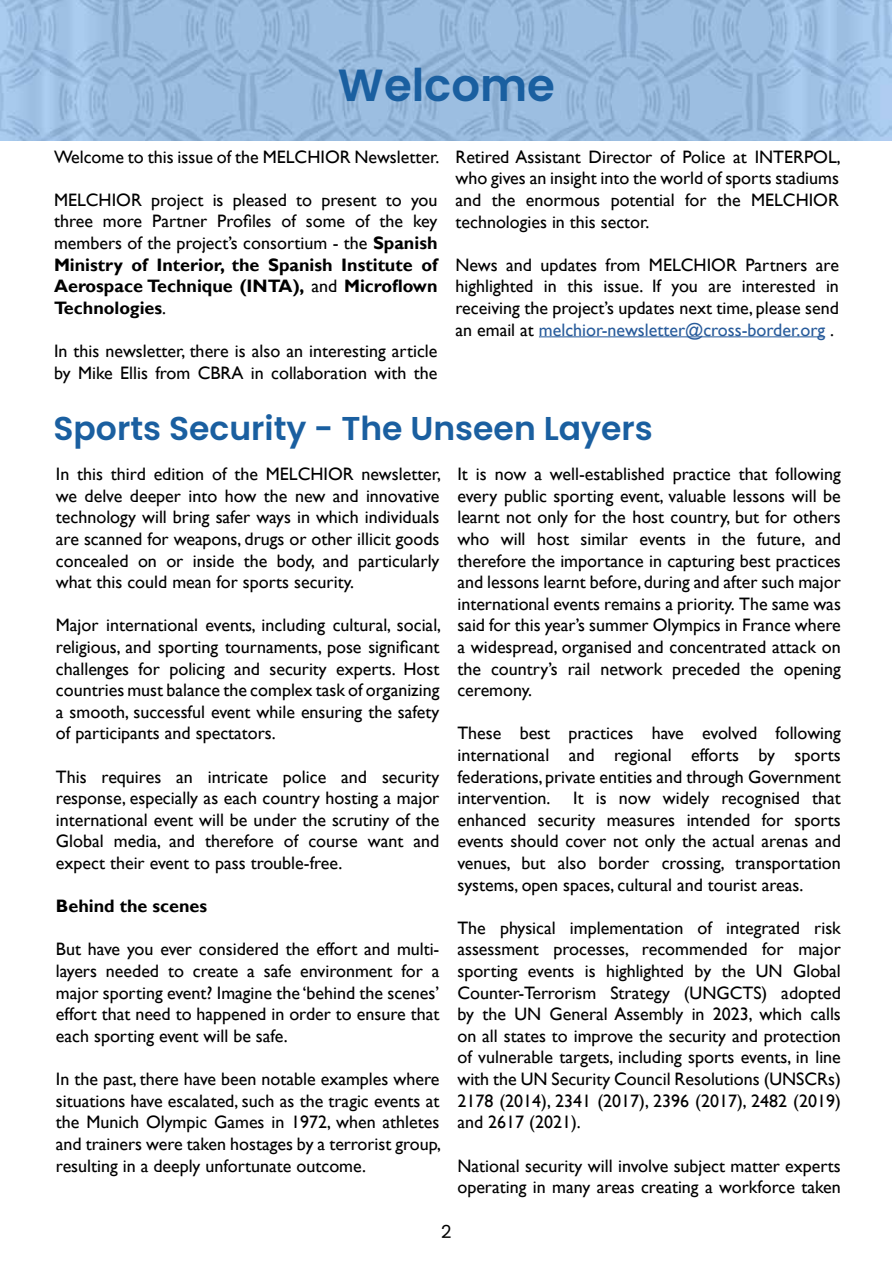
<style>
.page{position:relative;width:893px;height:1263px;background:#fff}
.page>*{position:absolute;margin:0;border:0;box-sizing:border-box;transform-origin:0 0}
.t1{font:600 45px "Poppins";color:#1a5fa0}
.t2{font:600 33px "Poppins";color:#1a5fa0}
.t3{font:18px/21.6px "Gill Sans";color:#000;text-align:justify}
.t4{font:700 18px "Gill Sans";color:#000}
.t5{font:18px "Poppins";color:#000}
.s1{font-weight:700}
.s2{color:#275b9b}
</style>
<div class="page">
<img style="left:0;top:0;width:891px;height:140px">
<hr style="left:539px;top:336px;width:286px;height:1px;background:#275b9b">
<h1 class="t1" style="left:338px;top:59px;width:219px">Welcome</h1>
<p class="t3" style="left:54px;top:146px;width:387px">Welcome to this issue of the MELCHIOR Newsletter.</p>
<p class="t3" style="left:54px;top:189px;width:385px">MELCHIOR project is pleased to present to you three more Partner Profiles of some of the key members of the project’s consortium - the <span class="s1">Spanish Ministry of Interior, the Spanish Institute of Aerospace Technique (INTA),</span> and <span class="s1">Microflown Technologies</span>.</p>
<p class="t3" style="left:54px;top:341px;width:385px">In this newsletter, there is also an interesting article by Mike Ellis from CBRA in collaboration with the</p>
<p class="t3" style="left:455px;top:146px;width:387px">Retired Assistant Director of Police at INTERPOL, who gives an insight into the world of sports stadiums and the enormous potential for the MELCHIOR technologies in this sector.</p>
<p class="t3" style="left:455px;top:254px;width:385px">News and updates from MELCHIOR Partners are highlighted in this issue. If you are interested in receiving the project’s updates next time, please send an email at <span class="s2">melchior-newsletter@cross-border.org</span> .</p>
<h2 class="t2" style="left:54px;top:410px;width:601px">Sports Security - The Unseen Layers</h2>
<p class="t3" style="left:56px;top:464px;width:387px">In this third edition of the MELCHIOR newsletter, we delve deeper into how the new and innovative technology will bring safer ways in which individuals are scanned for weapons, drugs or other illicit goods concealed on or inside the body, and particularly what this could mean for sports security.</p>
<p class="t3" style="left:56px;top:615px;width:387px">Major international events, including cultural, social, religious, and sporting tournaments, pose significant challenges for policing and security experts. Host countries must balance the complex task of organizing a smooth, successful event while ensuring the safety of participants and spectators.</p>
<p class="t3" style="left:56px;top:766px;width:385px">This requires an intricate police and security response, especially as each country hosting a major international event will be under the scrutiny of the Global media, and therefore of course want and expect their event to pass trouble-free.</p>
<p class="t4" style="left:56px;top:895px;width:153px">Behind the scenes</p>
<p class="t3" style="left:56px;top:939px;width:385px">But have you ever considered the effort and multi&shy;layers needed to create a safe environment for a major sporting event? Imagine the ‘behind the scenes’ effort that need to happened in order to ensure that each sporting event will be safe.</p>
<p class="t3" style="left:56px;top:1068px;width:387px">In the past, there have been notable examples where situations have escalated, such as the tragic events at the Munich Olympic Games in 1972, when athletes and trainers were taken hostages by a terrorist group, resulting in a deeply unfortunate outcome.</p>
<p class="t3" style="left:457px;top:464px;width:385px">It is now a well-established practice that following every public sporting event, valuable lessons will be learnt not only for the host country, but for others who will host similar events in the future, and therefore the importance in capturing best practices and lessons learnt before, during and after such major international events remains a priority. The same was said for this year’s summer Olympics in France where a widespread, organised and concentrated attack on the country’s rail network preceded the opening ceremony.</p>
<p class="t3" style="left:457px;top:723px;width:385px">These best practices have evolved following international and regional efforts by sports federations, private entities and through Government intervention.</p>
<p class="t3" style="left:457px;top:788px;width:385px;text-indent:116px">It is now widely recognised that enhanced security measures intended for sports events should cover not only the actual arenas and venues, but also border crossing, transportation systems, open spaces, cultural and tourist areas.</p>
<p class="t3" style="left:457px;top:917px;width:385px">The physical implementation of integrated risk assessment processes, recommended for major sporting events is highlighted by the UN Global Counter-Terrorism Strategy (UNGCTS) adopted by the UN General Assembly in 2023, which calls on all states to improve the security and protection of vulnerable targets, including sports events, in line with the UN Security Council Resolutions (UNSCRs)<br>2178 (2014), 2341 (2017), 2396 (2017), 2482 (2019) and 2617 (2021).</p>
<p class="t3" style="left:457px;top:1155px;width:385px">National security will involve subject matter experts operating in many areas creating a workforce taken</p>
<p class="t5" style="left:441px;top:1221px;width:12px">2</p>
</div>
